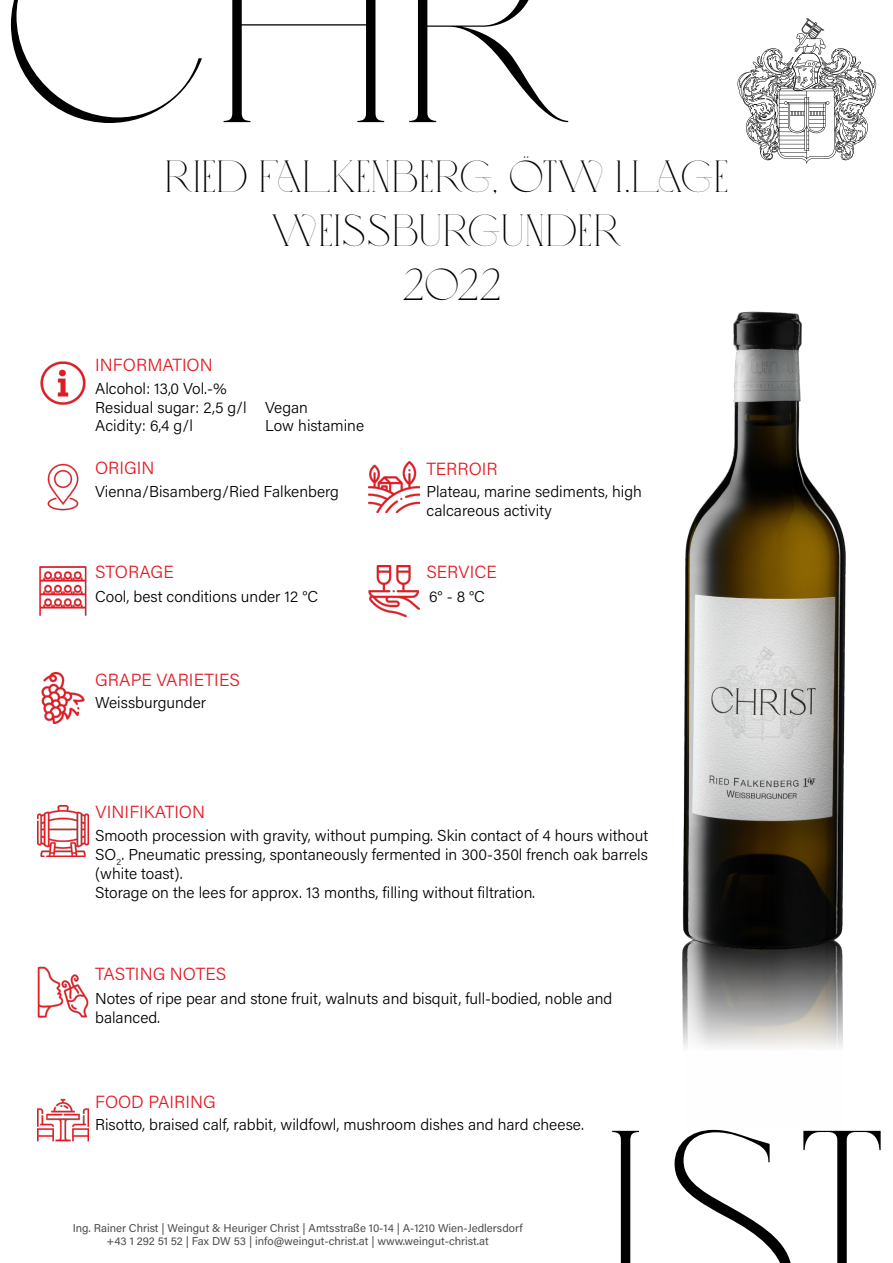
<style>
.page{position:relative;width:893px;height:1263px;background:#fff}
.page>*{position:absolute;margin:0;border:0;box-sizing:border-box;transform-origin:0 0}
.t1{font:278.25px "Love";color:#000}
.t2{font:45px "Love";letter-spacing:-.01em;color:#000}
.t3{font:300 17.55px "Acumin Pro";color:#e41a23}
.t4{font:300 15.75px/18.9px "Acumin Pro";color:#000;text-align:justify}
.t5{font:11.4px "Acumin Pro";color:#4d4d4d}
</style>
<div class="page">
<svg style="left:737px;top:18px;width:140px;height:146px"></svg>
<img style="left:682px;top:973px;width:161px;height:74px">
<img style="left:682px;top:311px;width:164px;height:662px">
<img style="left:40px;top:361px;width:46px;height:44px">
<img style="left:369px;top:462px;width:51px;height:50px">
<img style="left:47px;top:463px;width:32px;height:48px">
<img style="left:39px;top:566px;width:48px;height:50px">
<img style="left:369px;top:565px;width:51px;height:51px">
<img style="left:38px;top:967px;width:50px;height:51px">
<img style="left:38px;top:805px;width:50px;height:51px">
<img style="left:41px;top:672px;width:44px;height:51px">
<img style="left:38px;top:1098px;width:50px;height:44px">
<p class="t1" style="left:0;top:-118px;width:865px">CHRIST</p>
<p class="t2" style="left:164px;top:153px;width:566px">RIED FALKENBERG, ÖTW 1.LAGE</p>
<p class="t2" style="left:270px;top:207px;width:354px">WEISSBURGUNDER</p>
<p class="t2" style="left:402px;top:261px;width:101px">2022</p>
<p class="t3" style="left:95px;top:353px;width:119px">INFORMATION</p>
<p class="t4" style="left:95px;top:378px;width:133px">Alcohol: 13,0 Vol.-%</p>
<p class="t4" style="left:95px;top:397px;width:153px">Residual sugar: 2,5 g/l</p>
<p class="t4" style="left:95px;top:416px;width:99px">Acidity: 6,4 g/l</p>
<p class="t4" style="left:265px;top:397px;width:44px">Vegan</p>
<p class="t4" style="left:265px;top:416px;width:101px">Low histamine</p>
<p class="t3" style="left:95px;top:456px;width:61px">ORIGIN</p>
<p class="t3" style="left:426px;top:456px;width:73px">TERROIR</p>
<p class="t4" style="left:95px;top:481px;width:245px">Vienna/Bisamberg/Ried Falkenberg</p>
<p class="t4" style="left:427px;top:481px;width:217px">Plateau, marine sediments, high calcareous activity</p>
<p class="t3" style="left:95px;top:560px;width:80px">STORAGE</p>
<p class="t3" style="left:426px;top:560px;width:72px">SERVICE</p>
<p class="t4" style="left:95px;top:586px;width:225px">Cool, best conditions under 12 °C</p>
<p class="t4" style="left:429px;top:586px;width:57px">6° - 8 °C</p>
<p class="t3" style="left:95px;top:667px;width:146px">GRAPE VARIETIES</p>
<p class="t4" style="left:95px;top:693px;width:112px">Weissburgunder</p>
<p class="t3" style="left:96px;top:800px;width:111px">VINIFIKATION</p>
<p class="t4" style="left:95px;top:826px;width:555px">Smooth procession with gravity, without pumping. Skin contact of 4 hours without SO<sub>2</sub>. Pneumatic pressing, spontaneously fermented in 300-350l french oak barrels (white toast).</p>
<p class="t4" style="left:95px;top:882px;width:441px">Storage on the lees for approx. 13 months, filling without filtration.</p>
<p class="t3" style="left:95px;top:962px;width:133px">TASTING NOTES</p>
<p class="t4" style="left:95px;top:988px;width:519px">Notes of ripe pear and stone fruit, walnuts and bisquit, full-bodied, noble and</p>
<p class="t4" style="left:95px;top:1007px;width:66px">balanced.</p>
<p class="t3" style="left:95px;top:1089px;width:122px">FOOD PAIRING</p>
<p class="t4" style="left:95px;top:1115px;width:490px">Risotto, braised calf, rabbit, wildfowl, mushroom dishes and hard cheese.</p>
<p class="t1" style="left:28px;top:1085px;width:865px">CHRIST</p>
<p class="t5" style="left:73px;top:1219px;width:451px">Ing. Rainer Christ | Weingut &amp; Heuriger Christ | Amtsstraße 10-14 | A-1210 Wien-Jedlersdorf</p>
<p class="t5" style="left:106px;top:1233px;width:384px">+43 1 292 51 52 | Fax DW 53 | info@weingut-christ.at | www.weingut-christ.at</p>
</div>
